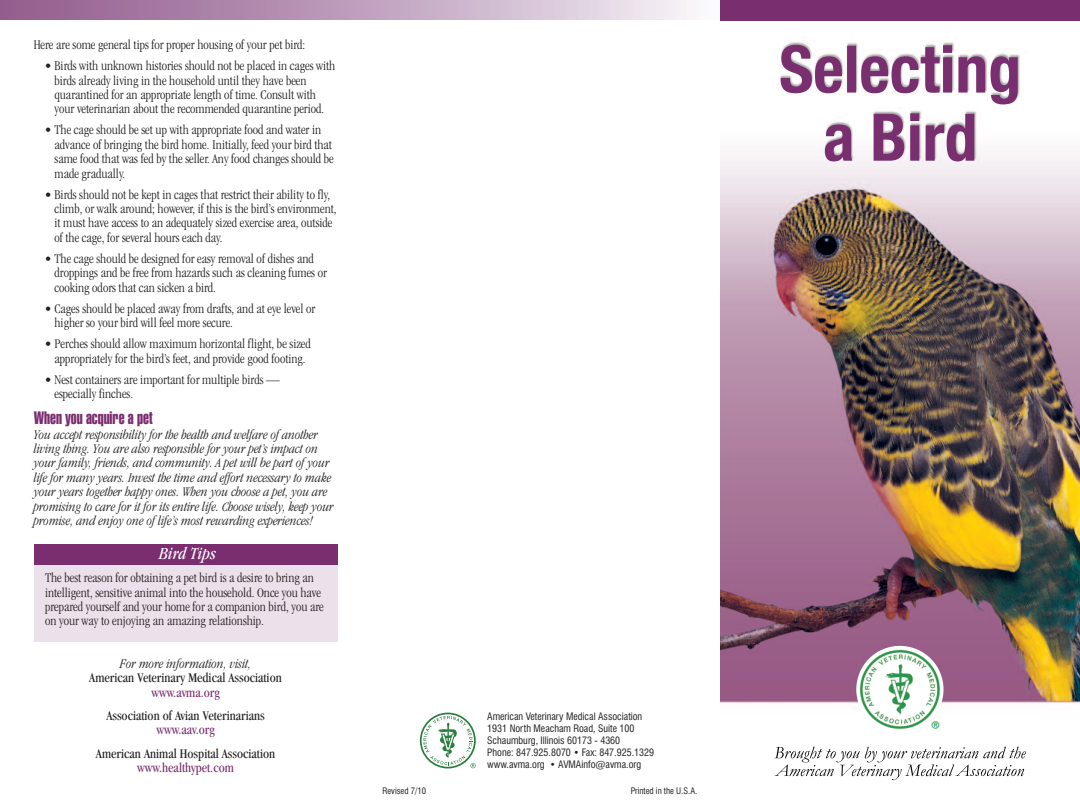
<style>
.page{position:relative;width:1080px;height:810px;background:#fff}
.page>*{position:absolute;margin:0;border:0;box-sizing:border-box;transform-origin:0 0}
.t1{font:17.5px "Swiss 911 BT Extra Compressed";color:#7a2e6f}
.t2{font:italic condensed 17.5px "Garamond";color:#fff}
.t3{font:300 condensed 13.75px/14.4px "Garamond";color:#231f20}
.t4{font:italic 300 condensed 13.75px/14.4px "Garamond";color:#231f20}
.t5{font:condensed 13.75px "Garamond";color:#231f20}
.t6{font:condensed 13.75px "Garamond";color:#7a2e6f}
.t7{font:condensed 10px/12px "Swiss 721 BT";color:#231f20}
.t8{font:condensed 8.75px "Swiss 721 BT";color:#231f20}
</style>
<div class="page">
<div style="left:0;top:0;width:720px;height:20px;background:linear-gradient(to right,#8e5588,#f5f2f7)"></div>
<img style="left:720px;top:20px;width:360px;height:761px">
<img style="left:856px;top:646px;width:88px;height:87px;border-radius:50%">
<div style="left:720px;top:0;width:360px;height:20px;background:#782e6f"></div>
<img style="left:774px;top:747px;width:22px;height:11px">
<img style="left:983px;top:747px;width:23px;height:12px">
<img style="left:775px;top:765px;width:25px;height:11px">
<img style="left:991px;top:765px;width:20px;height:11px">
<img style="left:781px;top:45px;width:159px;height:48px">
<div style="left:420px;top:713px;width:56px;height:55px;border:2px solid #297e3d;border-radius:50%"></div>
<svg style="left:423px;top:716px;width:53px;height:52px"></svg>
<div style="left:34px;top:544px;width:304px;height:98px;background:#eae1eb"></div>
<div style="left:34px;top:544px;width:304px;height:21px;background:#7a2e6f"></div>
<p class="t3" style="left:34px;top:39px;width:273px">Here are some general tips for proper housing of your pet bird:</p>
<p class="t3" style="left:55px;top:60px;width:282px;text-indent:-10px">• Birds with unknown histories should not be placed in cages with birds already living in the household until they have been quarantined for an appropriate length of time. Consult with your veterinarian about the recommended quarantine period.</p>
<p class="t3" style="left:55px;top:124px;width:281px;text-indent:-10px">• The cage should be set up with appropriate food and water in advance of bringing the bird home. Initially, feed your bird that same food that was fed by the seller. Any food changes should be made gradually.</p>
<p class="t3" style="left:55px;top:188px;width:284px;text-indent:-10px">• Birds should not be kept in cages that restrict their ability to fly, climb, or walk around; however, if this is the bird’s environment, it must have access to an adequately sized exercise area, outside of the cage, for several hours each day.</p>
<p class="t3" style="left:55px;top:252px;width:274px;text-indent:-10px">• The cage should be designed for easy removal of dishes and droppings and be free from hazards such as cleaning fumes or cooking odors that can sicken a bird.</p>
<p class="t3" style="left:55px;top:302px;width:262px;text-indent:-10px">• Cages should be placed away from drafts, and at eye level or higher so your bird will feel more secure.</p>
<p class="t3" style="left:45px;top:338px;width:267px;text-align:center">• Perches should allow maximum horizontal flight, be sized appropriately for the bird’s feet, and provide good footing.</p>
<p class="t3" style="left:55px;top:373px;width:227px;text-indent:-10px">• Nest containers are important for multiple birds — especially finches.</p>
<p class="t1" style="left:34px;top:412px;width:120px">When you acquire a pet</p>
<p class="t4" style="left:34px;top:428px;width:302px">You accept responsibility for the health and welfare of another living thing. You are also responsible for your pet’s impact on your family, friends, and community. A pet will be part of your life for many years. Invest the time and effort necessary to make your years together happy ones. When you choose a pet, you are promising to care for it for its entire life. Choose wisely, keep your promise, and enjoy one of life’s most rewarding experiences!</p>
<p class="t2" style="left:159px;top:547px;width:58px">Bird Tips</p>
<p class="t3" style="left:45px;top:572px;width:280px">The best reason for obtaining a pet bird is a desire to bring an intelligent, sensitive animal into the household. Once you have prepared yourself and your home for a companion bird, you are on your way to enjoying an amazing relationship.</p>
<p class="t4" style="left:120px;top:657px;width:133px">For more information, visit,</p>
<p class="t5" style="left:89px;top:673px;width:194px">American Veterinary Medical Association</p>
<p class="t6" style="left:151px;top:687px;width:70px">www.avma.org</p>
<p class="t5" style="left:106px;top:710px;width:160px">Association of Avian Veterinarians</p>
<p class="t6" style="left:156px;top:725px;width:60px">www.aav.org</p>
<p class="t5" style="left:96px;top:748px;width:181px">American Animal Hospital Association</p>
<p class="t6" style="left:137px;top:762px;width:98px">www.healthypet.com</p>
<p class="t7" style="left:487px;top:711px;width:168px">American Veterinary Medical Association 1931 North Meacham Road, Suite 100<br>Schaumburg, Illinois 60173 - 4360<br>Phone: 847.925.8070 • Fax: 847.925.1329 www.avma.org • AVMAinfo@avma.org</p>
<p class="t8" style="left:382px;top:788px;width:45px">Revised 7/10</p>
<p class="t8" style="left:631px;top:788px;width:68px">Printed in the U.S.A.</p>
</div>
